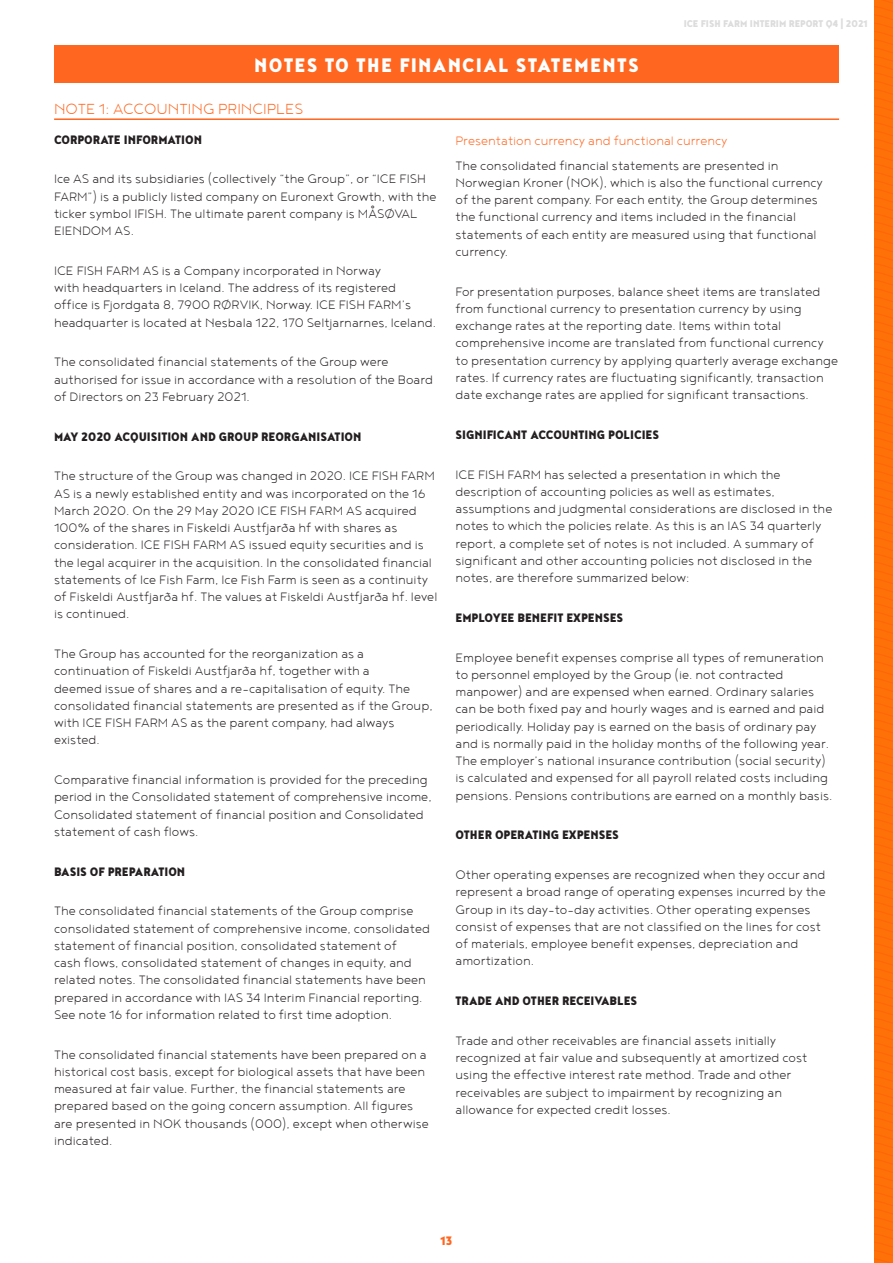
<style>
.page{position:relative;width:893px;height:1263px;background:#fff}
.page>*{position:absolute;margin:0;border:0;box-sizing:border-box;transform-origin:0 0}
.Heading_1{font:900 24px "Noyh Geometric Slim";letter-spacing:.055em;color:#fff}
.Heading_3{font:300 18px "Noyh W01";color:#ff661f}
.t1{font:300 15px/17.2px "Noyh W01";color:#231f20}
.Normal_BOLD{font:900 15px "Noyh Geometric Slim";color:#231f20}
.Normal_ORANGE{font:300 15px "Noyh W01";color:#ff661f}
.t2{font:900 15px "Noyh Geometric Slim";color:#ff661f}
.t3{font:900 12px "Noyh Geometric Slim";color:#dcdcdc}
</style>
<div class="page">
<img style="left:875px;top:0;width:18px;height:1263px">
<div style="left:54px;top:45px;width:785px;height:37px;background:#ff661f"></div>
<hr style="left:54px;top:118px;width:785px;height:2px;background:#ff661f">
<p class="Heading_1" style="left:254px;top:51px;width:386px">NOTES TO THE FINANCIAL STATEMENTS</p>
<p class="Heading_3" style="left:54px;top:99px;width:251px">NOTE 1: ACCOUNTING PRINCIPLES</p>
<p class="t3" style="left:684px;top:16px;width:185px">ICE FISH FARM INTERIM REPORT Q4 | 2021</p>
<p class="Normal_BOLD" style="left:54px;top:130px;width:150px">CORPORATE INFORMATION</p>
<p class="t1" style="left:54px;top:170px;width:384px">Ice AS and its subsidiaries (collectively “the Group”, or “ICE FISH FARM”) is a publicly listed company on Euronext Growth, with the ticker symbol IFISH. The ultimate parent company is MÅSØVAL EIENDOM AS.</p>
<p class="t1" style="left:54px;top:262px;width:383px">ICE FISH FARM AS is a Company incorporated in Norway<br>with headquarters in Iceland. The address of its registered<br>office is Fjordgata 8, 7900 RØRVIK, Norway. ICE FISH FARM’s headquarter is located at Nesbala 122, 170 Seltjarnarnes, Iceland.</p>
<p class="t1" style="left:54px;top:353px;width:381px">The consolidated financial statements of the Group were authorised for issue in accordance with a resolution of the Board of Directors on 23 February 2021.</p>
<p class="Normal_BOLD" style="left:54px;top:427px;width:309px">MAY 2020 ACQUISITION AND GROUP REORGANISATION</p>
<p class="t1" style="left:54px;top:467px;width:385px">The structure of the Group was changed in 2020. ICE FISH FARM AS is a newly established entity and was incorporated on the 16<br>March 2020. On the 29 May 2020 ICE FISH FARM AS acquired 100% of the shares in Fiskeldi Austfjarða hf with shares as consideration. ICE FISH FARM AS issued equity securities and is the legal acquirer in the acquisition. In the consolidated financial statements of Ice Fish Farm, Ice Fish Farm is seen as a continuity of Fiskeldi Austfjarða hf. The values at Fiskeldi Austfjarða hf. level is continued.</p>
<p class="t1" style="left:54px;top:645px;width:380px">The Group has accounted for the reorganization as a continuation of Fiskeldi Austfjarða hf, together with a<br>deemed issue of shares and a re-capitalisation of equity. The consolidated financial statements are presented as if the Group, with ICE FISH FARM AS as the parent company, had always existed.</p>
<p class="t1" style="left:54px;top:771px;width:379px">Comparative financial information is provided for the preceding period in the Consolidated statement of comprehensive income, Consolidated statement of financial position and Consolidated statement of cash flows.</p>
<p class="Normal_BOLD" style="left:54px;top:862px;width:133px">BASIS OF PREPARATION</p>
<p class="t1" style="left:54px;top:902px;width:378px">The consolidated financial statements of the Group comprise consolidated statement of comprehensive income, consolidated statement of financial position, consolidated statement of<br>cash flows, consolidated statement of changes in equity, and related notes. The consolidated financial statements have been prepared in accordance with IAS 34 Interim Financial reporting.<br>See note 16 for information related to first time adoption.</p>
<p class="t1" style="left:54px;top:1045px;width:376px">The consolidated financial statements have been prepared on a historical cost basis, except for biological assets that have been measured at fair value. Further, the financial statements are prepared based on the going concern assumption. All figures are presented in NOK thousands (000), except when otherwise indicated.</p>
<p class="Normal_ORANGE" style="left:455px;top:132px;width:274px">Presentation currency and functional currency</p>
<p class="t1" style="left:455px;top:156px;width:369px">The consolidated financial statements are presented in Norwegian Kroner (NOK), which is also the functional currency of the parent company. For each entity, the Group determines the functional currency and items included in the financial statements of each entity are measured using that functional currency.</p>
<p class="t1" style="left:455px;top:282px;width:384px">For presentation purposes, balance sheet items are translated from functional currency to presentation currency by using exchange rates at the reporting date. Items within total comprehensive income are translated from functional currency to presentation currency by applying quarterly average exchange rates. If currency rates are fluctuating significantly, transaction date exchange rates are applied for significant transactions.</p>
<p class="Normal_BOLD" style="left:455px;top:425px;width:205px">SIGNIFICANT ACCOUNTING POLICIES</p>
<p class="t1" style="left:455px;top:465px;width:378px">ICE FISH FARM has selected a presentation in which the description of accounting policies as well as estimates, assumptions and judgmental considerations are disclosed in the notes to which the policies relate. As this is an IAS 34 quarterly report, a complete set of notes is not included. A summary of significant and other accounting policies not disclosed in the notes, are therefore summarized below:</p>
<p class="Normal_BOLD" style="left:455px;top:608px;width:169px">EMPLOYEE BENEFIT EXPENSES</p>
<p class="t1" style="left:455px;top:648px;width:378px">Employee benefit expenses comprise all types of remuneration to personnel employed by the Group (ie. not contracted manpower) and are expensed when earned. Ordinary salaries can be both fixed pay and hourly wages and is earned and paid periodically. Holiday pay is earned on the basis of ordinary pay and is normally paid in the holiday months of the following year.<br>The employer’s national insurance contribution (social security) is calculated and expensed for all payroll related costs including pensions. Pensions contributions are earned on a monthly basis.</p>
<p class="Normal_BOLD" style="left:455px;top:826px;width:165px">OTHER OPERATING EXPENSES</p>
<p class="t1" style="left:455px;top:866px;width:372px">Other operating expenses are recognized when they occur and represent a broad range of operating expenses incurred by the Group in its day-to-day activities. Other operating expenses consist of expenses that are not classified on the lines for cost of materials, employee benefit expenses, depreciation and amortization.</p>
<p class="Normal_BOLD" style="left:455px;top:992px;width:183px">TRADE AND OTHER RECEIVABLES</p>
<p class="t1" style="left:455px;top:1031px;width:353px">Trade and other receivables are financial assets initially recognized at fair value and subsequently at amortized cost using the effective interest rate method. Trade and other receivables are subject to impairment by recognizing an allowance for expected credit losses.</p>
<p class="t2" style="left:441px;top:1231px;width:13px">13</p>
</div>
